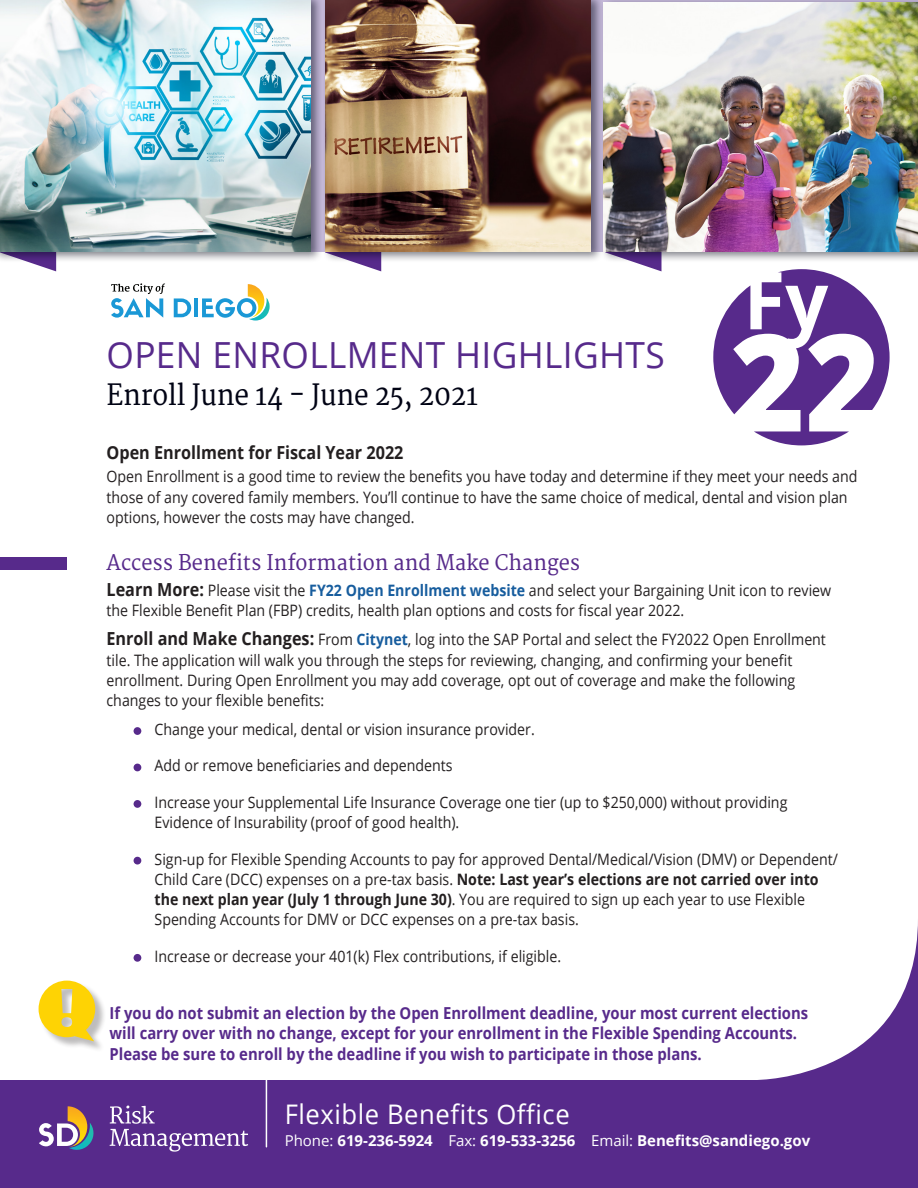
<style>
.page{position:relative;width:918px;height:1188px;background:#fff}
.page>*{position:absolute;margin:0;border:0;box-sizing:border-box;transform-origin:0 0}
.t1{font:36px "Open Sans";letter-spacing:.01em;color:#572a8b}
.t2{font:28.5px "Merriweather";letter-spacing:-.01em;color:#000314;scale:.92 1}
.t3{font:27px "Open Sans";letter-spacing:.02em;color:#fff;scale:.95 1}
.t4{font:21px "Merriweather";color:#572a8b;scale:.95 1}
.t5{font:700 18px "Open Sans";color:#231f20;scale:.9 1}
.t6{font:700 16.5px/20.2px "Open Sans";color:#572a8b;scale:.9 1}
.t7{font:15.75px/20.2px "Open Sans";color:#231f20;scale:.9 1}
.t8{font:700 15px "Open Sans";color:#fff}
.s1{font-weight:700;font-size:18px}
.s2{font-weight:700;color:#175d9e}
.s3{font-weight:700}
.s4{font-weight:400}
</style>
<div class="page">
<div style="left:0;top:644px;width:918px;height:544px;background:#572a8b"></div>
<div style="left:0;top:263px;width:918px;height:817px;background:#fff"></div>
<svg style="left:110px;top:1106px;width:138px;height:46px"></svg>
<svg style="left:39px;top:1106px;width:55px;height:44px"></svg>
<hr style="left:266px;top:1076px;width:1px;height:71px;background:#fff">
<svg style="left:174px;top:298px;width:17px;height:19px"></svg>
<hr style="left:194px;top:298px;width:4px;height:19px;background:#1a98d6">
<svg style="left:111px;top:283px;width:54px;height:35px"></svg>
<svg style="left:202px;top:284px;width:68px;height:37px"></svg>
<svg style="left:605px;top:263px;width:57px;height:8px"></svg>
<div style="left:601px;top:0;width:317px;height:263px;background:#000314;opacity:.5"></div>
<img style="left:604px;top:2px;width:314px;height:250px">
<svg style="left:325px;top:263px;width:56px;height:8px"></svg>
<svg style="left:0;top:263px;width:56px;height:8px"></svg>
<div style="left:0;top:0;width:324px;height:263px;background:#000314;opacity:.5"></div>
<img style="left:0;top:0;width:310px;height:252px">
<div style="left:322px;top:0;width:282px;height:263px;background:#000314;opacity:.5"></div>
<img style="left:325px;top:0;width:266px;height:252px">
<div style="left:0;top:557px;width:67px;height:13px;background:#572a8b"></div>
<div style="left:40px;top:982px;width:66px;height:70px;background:#231f20;opacity:.3"></div>
<svg style="left:39px;top:981px;width:56px;height:60px;background:#f4d74b"></svg>
<svg style="left:713px;top:269px;width:177px;height:176px"></svg>
<div style="left:134px;top:727px;width:7px;height:8px;background:#572a8b;border-radius:50%"></div>
<div style="left:134px;top:764px;width:7px;height:7px;background:#572a8b;border-radius:50%"></div>
<div style="left:134px;top:800px;width:7px;height:8px;background:#572a8b;border-radius:50%"></div>
<div style="left:134px;top:857px;width:7px;height:8px;background:#572a8b;border-radius:50%"></div>
<div style="left:134px;top:954px;width:7px;height:8px;background:#572a8b;border-radius:50%"></div>
<p class="t1" style="left:107px;top:330px;width:560px">OPEN ENROLLMENT HIGHLIGHTS</p>
<p class="t2" style="left:107px;top:379px;width:405px">Enroll June 14 - June 25, 2021</p>
<p class="t5" style="left:107px;top:440px;width:331px">Open Enrollment for Fiscal Year 2022</p>
<p class="t7" style="left:107px;top:466px;width:836px">Open Enrollment is a good time to review the benefits you have today and determine if they meet your needs and those of any covered family members. You’ll continue to have the same choice of medical, dental and vision plan options, however the costs may have changed.</p>
<p class="t4" style="left:107px;top:551px;width:500px">Access Benefits Information and Make Changes</p>
<p class="t7" style="left:107px;top:580px;width:807px"><span class="s1">Learn More:</span> Please visit the <span class="s2">FY22 Open Enrollment website</span> and select your Bargaining Unit icon to review the Flexible Benefit Plan (FBP) credits, health plan options and costs for fiscal year 2022.</p>
<p class="t7" style="left:107px;top:629px;width:801px"><span class="s1">Enroll and Make Changes:</span> From <span class="s2">Citynet</span>, log into the SAP Portal and select the FY2022 Open Enrollment tile. The application will walk you through the steps for reviewing, changing, and confirming your benefit enrollment. During Open Enrollment you may add coverage, opt out of coverage and make the following changes to your flexible benefits:</p>
<p class="t7" style="left:155px;top:719px;width:424px">Change your medical, dental or vision insurance provider.</p>
<p class="t7" style="left:155px;top:755px;width:333px">Add or remove beneficiaries and dependents</p>
<p class="t7" style="left:155px;top:792px;width:705px">Increase your Supplemental Life Insurance Coverage one tier (up to $250,000) without providing<br>Evidence of Insurability (proof of good health).</p>
<p class="t7" style="left:155px;top:848px;width:761px">Sign-up for Flexible Spending Accounts to pay for approved Dental/Medical/Vision (DMV) or Dependent/ Child Care (DCC) expenses on a pre-tax basis. <span class="s3">Note: Last year’s elections are not carried over into the next plan year (July 1 through June 30)</span>. You are required to sign up each year to use Flexible Spending Accounts for DMV or DCC expenses on a pre-tax basis.</p>
<p class="t7" style="left:155px;top:945px;width:453px">Increase or decrease your 401(k) Flex contributions, if eligible.</p>
<p class="t6" style="left:110px;top:1003px;width:778px">If you do not submit an election by the Open Enrollment deadline, your most current elections will carry over with no change, except for your enrollment in the Flexible Spending Accounts.<br>Please be sure to enroll by the deadline if you wish to participate in those plans.</p>
<p class="t3" style="left:285px;top:1095px;width:302px">Flexible Benefits Office</p>
<p class="t8" style="left:285px;top:1130px;width:527px"><span class="s4">Phone:</span> 619-236-5924 <span class="s4">Fax:</span> 619-533-3256 <span class="s4">Email:</span> Benefits@sandiego.gov</p>
</div>
